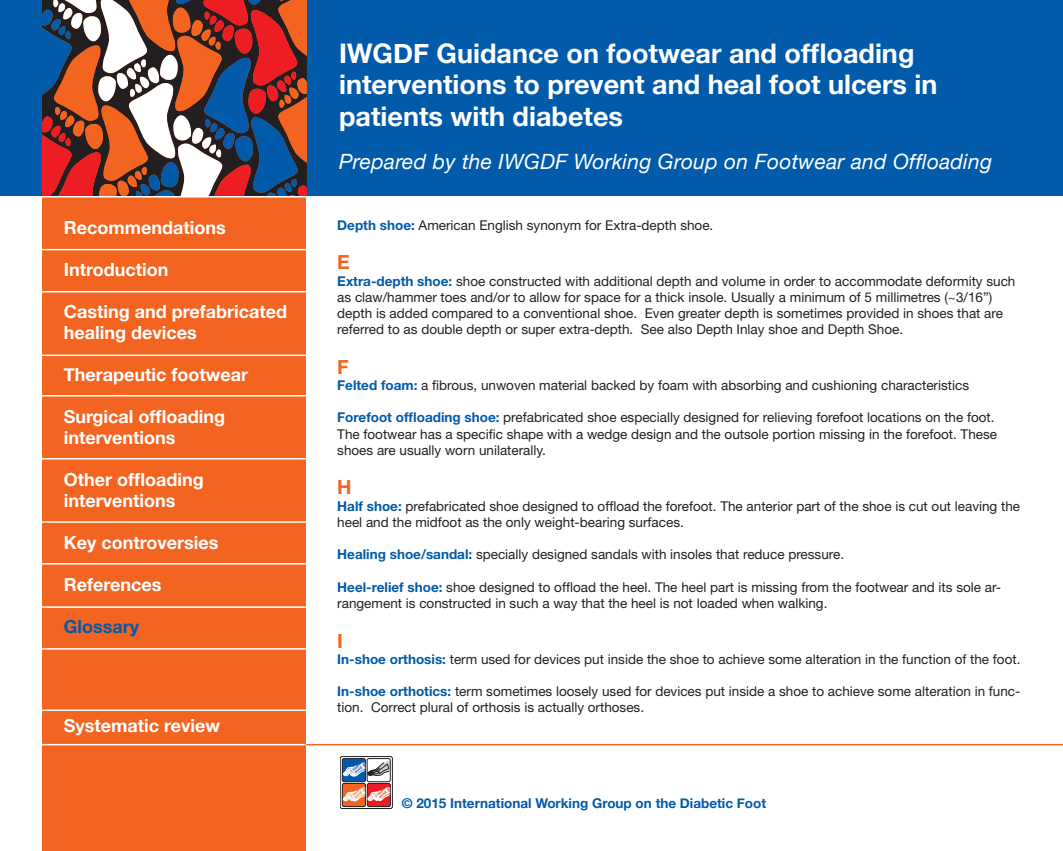
<style>
.page{position:relative;width:1063px;height:851px;background:#fff}
.page>*{position:absolute;margin:0;border:0;box-sizing:border-box;transform-origin:0 0}
.t1{font:700 27px/31.5px "Helvetica Neue";color:#fff}
.t2{font:italic 21px "Helvetica Neue";letter-spacing:.015em;color:#fff}
.t3{font:700 19.5px "Helvetica Neue LT";color:#f36421}
.t4{font:700 18px/21px "Helvetica Neue";color:#fff}
.t5{font:700 18px "Helvetica Neue";color:#015aaa}
.t6{font:13.5px/16.2px "Helvetica Neue LT";color:#231f20}
.t7{font:700 13.5px "Helvetica Neue";color:#015aaa}
.s1{font-weight:700;color:#015aaa}
</style>
<div class="page">
<div style="left:0;top:0;width:1063px;height:196px;background:#015aaa"></div>
<div style="left:43px;top:0;width:263px;height:850px;background:#f36421"></div>
<svg style="left:43px;top:0;width:263px;height:196px"></svg>
<hr style="left:0;top:196px;width:1063px;height:1px;background:#fff">
<hr style="left:306px;top:743px;width:757px;height:2px;background:#f36421">
<div style="left:340px;top:756px;width:52px;height:52px;border:1px solid #231f20;border-radius:2px"></div>
<div style="left:367px;top:783px;width:23px;height:23px;background:#ee1d23;border-radius:2px"></div>
<div style="left:367px;top:783px;width:23px;height:23px;border:1px solid #231f20;border-radius:2px"></div>
<div style="left:342px;top:783px;width:23px;height:23px;background:#f36421;border-radius:2px"></div>
<div style="left:342px;top:783px;width:24px;height:23px;border:1px solid #231f20;border-radius:2px"></div>
<div style="left:342px;top:758px;width:24px;height:23px;border:1px solid #231f20;border-radius:2px"></div>
<svg style="left:343px;top:758px;width:47px;height:44px"></svg>
<hr style="left:0;top:249px;width:306px;height:1px;background:#fff">
<hr style="left:0;top:291px;width:306px;height:1px;background:#fff">
<hr style="left:0;top:354px;width:306px;height:2px;background:#fff">
<hr style="left:0;top:521px;width:306px;height:1px;background:#fff">
<hr style="left:0;top:395px;width:306px;height:1px;background:#fff">
<hr style="left:0;top:458px;width:306px;height:1px;background:#fff">
<hr style="left:0;top:563px;width:306px;height:1px;background:#fff">
<hr style="left:0;top:606px;width:306px;height:1px;background:#fff">
<hr style="left:0;top:648px;width:306px;height:1px;background:#fff">
<hr style="left:0;top:743px;width:306px;height:2px;background:#fff">
<hr style="left:0;top:709px;width:306px;height:2px;background:#fff">
<h3 class="t4" style="left:64px;top:216px;width:163px">Recommendations</h3>
<h3 class="t4" style="left:64px;top:258px;width:106px">Introduction</h3>
<h3 class="t4" style="left:64px;top:300px;width:225px">Casting and prefabricated healing devices</h3>
<h3 class="t4" style="left:64px;top:363px;width:186px">Therapeutic footwear</h3>
<h3 class="t4" style="left:64px;top:405px;width:163px">Surgical offloading interventions</h3>
<h3 class="t4" style="left:64px;top:468px;width:141px">Other offloading interventions</h3>
<h3 class="t4" style="left:64px;top:531px;width:156px">Key controversies</h3>
<h3 class="t4" style="left:64px;top:573px;width:99px">References</h3>
<h3 class="t5" style="left:64px;top:615px;width:77px">Glossary</h3>
<h3 class="t4" style="left:64px;top:715px;width:158px">Systematic review</h3>
<h1 class="t1" style="left:339px;top:36px;width:600px">IWGDF Guidance on footwear and offloading interventions to prevent and heal foot ulcers in patients with diabetes</h1>
<h2 class="t2" style="left:339px;top:149px;width:655px">Prepared by the IWGDF Working Group on Footwear and Offloading</h2>
<p class="t6" style="left:337px;top:216px;width:378px"><span class="s1">Depth shoe:</span> American English synonym for Extra-depth shoe.</p>
<h3 class="t3" style="left:337px;top:250px;width:14px">E</h3>
<p class="t6" style="left:337px;top:272px;width:680px"><span class="s1">Extra-depth shoe:</span> shoe constructed with additional depth and volume in order to accommodate deformity such as claw/hammer toes and/or to allow for space for a thick insole. Usually a minimum of 5 millimetres (~3/16”) depth is added compared to a conventional shoe. Even greater depth is sometimes provided in shoes that are referred to as double depth or super extra-depth. See also Depth Inlay shoe and Depth Shoe.</p>
<h3 class="t3" style="left:337px;top:355px;width:13px">F</h3>
<p class="t6" style="left:337px;top:377px;width:633px"><span class="s1">Felted foam:</span> a fibrous, unwoven material backed by foam with absorbing and cushioning characteristics</p>
<p class="t6" style="left:337px;top:409px;width:661px"><span class="s1">Forefoot offloading shoe:</span> prefabricated shoe especially designed for relieving forefoot locations on the foot.<br>The footwear has a specific shape with a wedge design and the outsole portion missing in the forefoot. These shoes are usually worn unilaterally.</p>
<h3 class="t3" style="left:337px;top:475px;width:16px">H</h3>
<p class="t6" style="left:337px;top:497px;width:684px"><span class="s1">Half shoe:</span> prefabricated shoe designed to offload the forefoot. The anterior part of the shoe is cut out leaving the heel and the midfoot as the only weight-bearing surfaces.</p>
<p class="t6" style="left:337px;top:546px;width:508px"><span class="s1">Healing shoe/sandal:</span> specially designed sandals with insoles that reduce pressure.</p>
<p class="t6" style="left:337px;top:578px;width:665px"><span class="s1">Heel-relief shoe:</span> shoe designed to offload the heel. The heel part is missing from the footwear and its sole ar&shy;rangement is constructed in such a way that the heel is not loaded when walking.</p>
<h3 class="t3" style="left:337px;top:628px;width:7px">I</h3>
<p class="t6" style="left:337px;top:650px;width:685px"><span class="s1">In-shoe orthosis:</span> term used for devices put inside the shoe to achieve some alteration in the function of the foot.</p>
<p class="t6" style="left:337px;top:683px;width:685px"><span class="s1">In-shoe orthotics:</span> term sometimes loosely used for devices put inside a shoe to achieve some alteration in func&shy;tion. Correct plural of orthosis is actually orthoses.</p>
<p class="t7" style="left:402px;top:794px;width:366px">© 2015 International Working Group on the Diabetic Foot</p>
</div>
